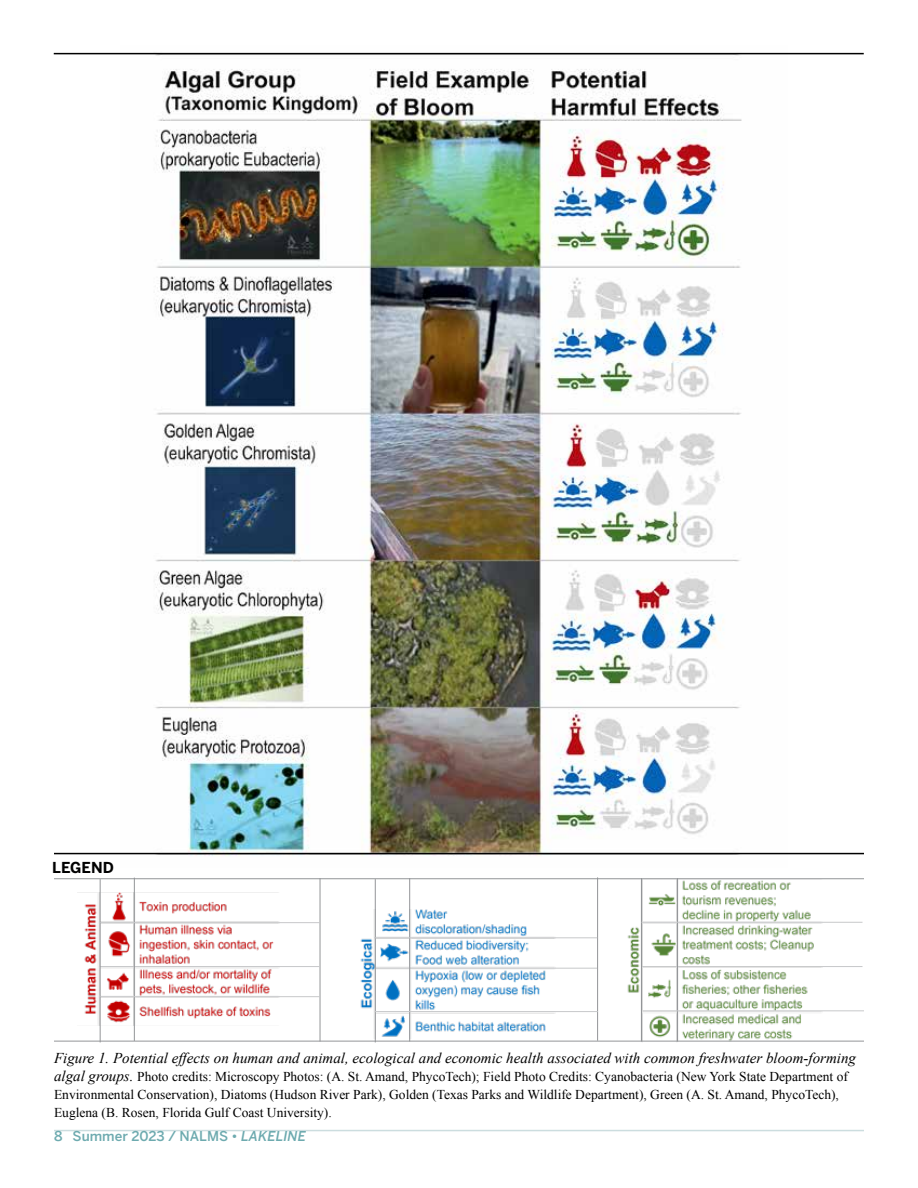
<style>
.page{position:relative;width:918px;height:1188px;background:#fff}
.page>*{position:absolute;margin:0;border:0;box-sizing:border-box;transform-origin:0 0}
.t1{font:italic 15px "Times New Roman";color:#000}
.t2{font:700 15px "Benton Sans";color:#000}
.t3{font:13.5px/18px "Times New Roman";color:#000}
.t4{font:500 13.5px "Benton Sans";color:#6daaaf}
.s1{font-style:italic;font-size:15px}
.s2{font-style:italic}
</style>
<div class="page">
<hr style="left:54px;top:1130px;width:810px;height:1px;background:#ccdddf">
<img style="left:121px;top:52px;width:666px;height:804px">
<img style="left:78px;top:892px;width:202px;height:134px">
<img style="left:360px;top:909px;width:201px;height:129px">
<img style="left:620px;top:879px;width:208px;height:162px">
<hr style="left:54px;top:1041px;width:810px;height:1px;background:#939598">
<hr style="left:54px;top:878px;width:810px;height:1px;background:#939598">
<hr style="left:597px;top:877px;width:1px;height:164px;background:#939598">
<hr style="left:320px;top:878px;width:1px;height:163px;background:#939598">
<hr style="left:100px;top:966px;width:220px;height:1px;background:#c7c8ca">
<hr style="left:376px;top:968px;width:221px;height:1px;background:#c7c8ca">
<hr style="left:641px;top:966px;width:222px;height:1px;background:#c7c8ca">
<hr style="left:677px;top:878px;width:1px;height:163px;background:#939598">
<hr style="left:641px;top:878px;width:1px;height:163px;background:#939598">
<hr style="left:409px;top:878px;width:1px;height:163px;background:#939598">
<hr style="left:375px;top:879px;width:1px;height:163px;background:#939598">
<hr style="left:134px;top:878px;width:1px;height:163px;background:#939598">
<hr style="left:100px;top:879px;width:1px;height:163px;background:#939598">
<hr style="left:101px;top:922px;width:219px;height:1px;background:#c7c8ca">
<hr style="left:101px;top:996px;width:219px;height:1px;background:#c7c8ca">
<hr style="left:642px;top:922px;width:221px;height:1px;background:#c7c8ca">
<hr style="left:643px;top:1010px;width:221px;height:1px;background:#c7c8ca">
<hr style="left:374px;top:937px;width:223px;height:1px;background:#c7c8ca">
<hr style="left:375px;top:1011px;width:223px;height:1px;background:#c7c8ca">
<hr style="left:54px;top:53px;width:810px;height:1px;background:#000">
<hr style="left:54px;top:853px;width:810px;height:1px;background:#000">
<p class="t2" style="left:52px;top:858px;width:63px">LEGEND</p>
<p class="t1" style="left:54px;top:1048px;width:804px">Figure 1. Potential effects on human and animal, ecological and economic health associated with common freshwater bloom-forming</p>
<p class="t3" style="left:54px;top:1068px;width:795px"><span class="s1">algal groups.</span> Photo credits: Microscopy Photos: (A. St. Amand, PhycoTech); Field Photo Credits: Cyanobacteria (New York State Department of<br>Environmental Conservation), Diatoms (Hudson River Park), Golden (Texas Parks and Wildlife Department), Green (A. St. Amand, PhycoTech),<br>Euglena (B. Rosen, Florida Gulf Coast University).</p>
<p class="t4" style="left:54px;top:1128px;width:254px">8 Summer 2023 / NALMS • <span class="s2">LAKELINE</span></p>
</div>
